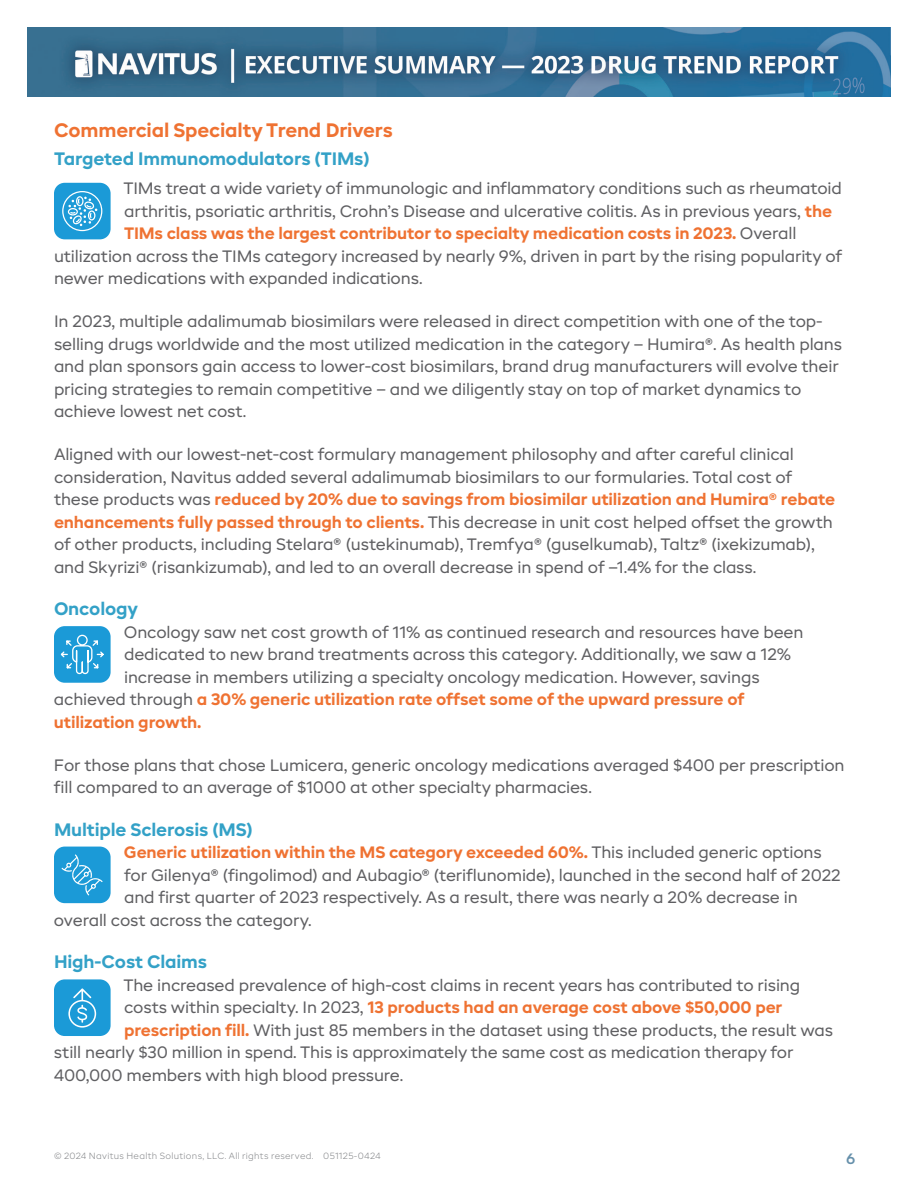
<style>
.page{position:relative;width:918px;height:1188px;background:#fff}
.page>*{position:absolute;margin:0;border:0;box-sizing:border-box;transform-origin:0 0}
.t1{font:700 19.5px "BR Candor";letter-spacing:-.01em;color:#ef7232}
.t2{font:700 18px "BR Candor";letter-spacing:-.01em;color:#33a1c7}
.t3{font:16.5px/22.5px "BR Candor";letter-spacing:-.01em;color:#5f5f62}
.t4{font:700 16.5px/22.5px "BR Candor";letter-spacing:-.01em;color:#ef7232}
.t5{font:600 15px "BR Candor";color:#6690ab}
.t6{font:300 9px "BR Candor";letter-spacing:.03em;color:#848689}
.s1{font-weight:700;color:#ef7232}
.s2{font-weight:400;color:#5f5f62}
</style>
<div class="page">
<img style="left:27px;top:27px;width:864px;height:69px">
<div style="left:54px;top:183px;width:57px;height:56px;background:#1b9ad7;border-radius:11px"></div>
<svg style="left:62px;top:191px;width:40px;height:40px"></svg>
<div style="left:54px;top:626px;width:57px;height:57px;background:#1b9ad7;border-radius:11px"></div>
<svg style="left:60px;top:634px;width:44px;height:41px"></svg>
<div style="left:54px;top:847px;width:57px;height:56px;background:#1b9ad7;border-radius:11px"></div>
<svg style="left:62px;top:854px;width:41px;height:41px"></svg>
<div style="left:54px;top:979px;width:57px;height:57px;background:#1b9ad7;border-radius:11px"></div>
<svg style="left:68px;top:988px;width:28px;height:40px"></svg>
<p class="t1" style="left:54px;top:118px;width:340px">Commercial Specialty Trend Drivers</p>
<p class="t2" style="left:54px;top:148px;width:317px">Targeted Immunomodulators (TIMs)</p>
<p class="t3" style="left:123px;top:177px;width:720px">TIMs treat a wide variety of immunologic and inflammatory conditions such as rheumatoid</p>
<p class="t3" style="left:124px;top:200px;width:710px">arthritis, psoriatic arthritis, Crohn’s Disease and ulcerative colitis. As in previous years, <span class="s1">the</span></p>
<p class="t4" style="left:124px;top:223px;width:674px">TIMs class was the largest contributor to specialty medication costs in 2023. <span class="s2">Overall</span></p>
<p class="t3" style="left:54px;top:245px;width:790px">utilization across the TIMs category increased by nearly 9%, driven in part by the rising popularity of</p>
<p class="t3" style="left:54px;top:267px;width:370px">newer medications with expanded indications.</p>
<p class="t3" style="left:54px;top:310px;width:790px">In 2023, multiple adalimumab biosimilars were released in direct competition with one of the top&shy;selling drugs worldwide and the most utilized medication in the category – Humira®. As health plans and plan sponsors gain access to lower-cost biosimilars, brand drug manufacturers will evolve their pricing strategies to remain competitive – and we diligently stay on top of market dynamics to achieve lowest net cost.</p>
<p class="t3" style="left:54px;top:443px;width:783px">Aligned with our lowest-net-cost formulary management philosophy and after careful clinical consideration, Navitus added several adalimumab biosimilars to our formularies. Total cost of these products was <span class="s1">reduced by 20% due to savings from biosimilar utilization and Humira® rebate enhancements fully passed through to clients.</span> This decrease in unit cost helped offset the growth of other products, including Stelara® (ustekinumab), Tremfya® (guselkumab), Taltz® (ixekizumab), and Skyrizi® (risankizumab), and led to an overall decrease in spend of –1.4% for the class.</p>
<p class="t2" style="left:54px;top:598px;width:86px">Oncology</p>
<p class="t3" style="left:124px;top:621px;width:681px">Oncology saw net cost growth of 11% as continued research and resources have been dedicated to new brand treatments across this category. Additionally, we saw a 12% increase in members utilizing a specialty oncology medication. However, savings</p>
<p class="t4" style="left:54px;top:688px;width:692px"><span class="s2">achieved through</span> a 30% generic utilization rate offset some of the upward pressure of utilization growth.</p>
<p class="t3" style="left:54px;top:753px;width:792px">For those plans that chose Lumicera, generic oncology medications averaged $400 per prescription fill compared to an average of $1000 at other specialty pharmacies.</p>
<p class="t2" style="left:54px;top:818px;width:200px">Multiple Sclerosis (MS)</p>
<p class="t4" style="left:124px;top:841px;width:699px">Generic utilization within the MS category exceeded 60%. <span class="s2">This included generic options</span></p>
<p class="t3" style="left:124px;top:864px;width:718px">for Gilenya® (fingolimod) and Aubagio® (teriflunomide), launched in the second half of 2022</p>
<p class="t3" style="left:124px;top:886px;width:675px">and first quarter of 2023 respectively. As a result, there was nearly a 20% decrease in</p>
<p class="t3" style="left:54px;top:909px;width:259px">overall cost across the category.</p>
<p class="t2" style="left:54px;top:951px;width:155px">High-Cost Claims</p>
<p class="t3" style="left:123px;top:974px;width:678px">The increased prevalence of high-cost claims in recent years has contributed to rising</p>
<p class="t4" style="left:124px;top:997px;width:660px"><span class="s2">costs within specialty. In 2023,</span> 13 products had an average cost above $50,000 per</p>
<p class="t3" style="left:124px;top:1019px;width:711px"><span class="s1">prescription fill.</span> With just 85 members in the dataset using these products, the result was</p>
<p class="t3" style="left:54px;top:1041px;width:741px">still nearly $30 million in spend. This is approximately the same cost as medication therapy for</p>
<p class="t3" style="left:54px;top:1064px;width:351px">400,000 members with high blood pressure.</p>
<p class="t6" style="left:54px;top:1151px;width:328px">© 2024 Navitus Health Solutions, LLC. All rights reserved. 051125-0424</p>
<p class="t5" style="left:846px;top:1149px;width:11px">6</p>
</div>
